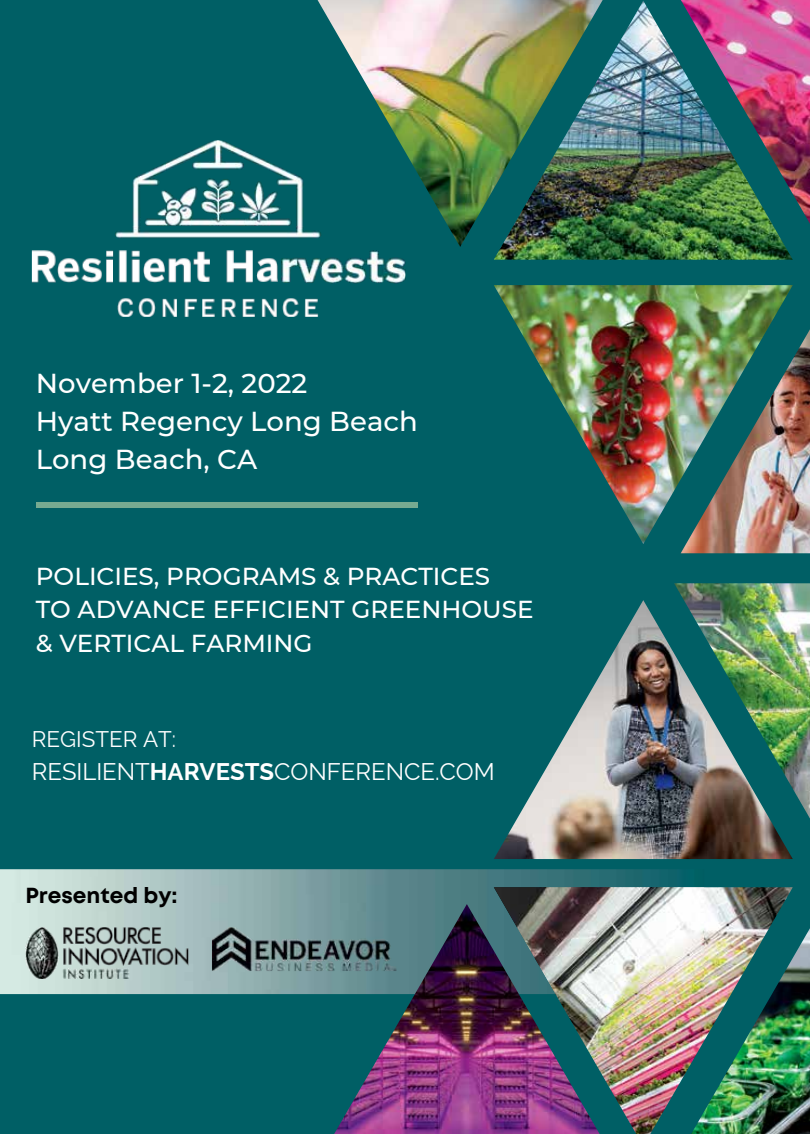
<style>
.page{position:relative;width:810px;height:1134px;background:#005f65}
.page>*{position:absolute;margin:0;border:0;box-sizing:border-box;transform-origin:0 0}
.t1{font:500 27.6px/38.1px "Montserrat";color:#fff}
.t2{font:500 24.6px/33.8px "Montserrat";color:#fff}
.t3{font:23.85px "Raleway";color:#fff}
.t4{font:22.5px "Raleway";color:#fff}
.t5{font:700 21.75px "Mont";color:#000}
.s1{font-weight:700}
</style>
<div class="page">
<img style="left:318px;top:0;width:285px;height:247px">
<img style="left:681px;top:0;width:129px;height:224px">
<img style="left:494px;top:285px;width:299px;height:259px">
<img style="left:674px;top:583px;width:136px;height:236px">
<img style="left:494px;top:1px;width:299px;height:259px">
<img style="left:681px;top:329px;width:129px;height:224px">
<img style="left:494px;top:600px;width:299px;height:259px">
<img style="left:600px;top:887px;width:193px;height:247px">
<img style="left:0;top:869px;width:679px;height:125px">
<img style="left:494px;top:887px;width:210px;height:107px">
<img style="left:334px;top:904px;width:266px;height:230px">
<img style="left:691px;top:928px;width:119px;height:206px">
<div style="left:36px;top:502px;width:382px;height:6px;background:#77aa91"></div>
<img style="left:261px;top:298px;width:16px;height:19px">
<img style="left:184px;top:298px;width:14px;height:19px">
<img style="left:304px;top:298px;width:15px;height:19px">
<img style="left:221px;top:298px;width:15px;height:19px">
<img style="left:242px;top:298px;width:13px;height:19px">
<img style="left:202px;top:298px;width:13px;height:19px">
<img style="left:162px;top:298px;width:15px;height:19px">
<img style="left:117px;top:298px;width:17px;height:19px">
<img style="left:282px;top:298px;width:17px;height:19px">
<img style="left:138px;top:298px;width:18px;height:19px">
<img style="left:57px;top:258px;width:45px;height:25px">
<img style="left:256px;top:258px;width:22px;height:24px">
<img style="left:143px;top:258px;width:22px;height:25px">
<img style="left:168px;top:258px;width:23px;height:25px">
<img style="left:320px;top:255px;width:50px;height:28px">
<img style="left:193px;top:251px;width:17px;height:31px">
<img style="left:106px;top:250px;width:8px;height:33px">
<img style="left:131px;top:250px;width:9px;height:33px">
<img style="left:32px;top:250px;width:24px;height:33px">
<img style="left:226px;top:250px;width:27px;height:33px">
<img style="left:118px;top:250px;width:9px;height:33px">
<img style="left:115px;top:140px;width:206px;height:98px">
<svg style="left:62px;top:968px;width:5px;height:11px"></svg>
<img style="left:67px;top:968px;width:62px;height:11px">
<img style="left:62px;top:946px;width:112px;height:20px">
<img style="left:25px;top:927px;width:34px;height:52px">
<img style="left:62px;top:927px;width:100px;height:18px">
<img style="left:212px;top:927px;width:184px;height:44px">
<p class="t1" style="left:36px;top:366px;width:384px">November 1-2, 2022<br>Hyatt Regency Long Beach<br>Long Beach, CA</p>
<p class="t2" style="left:36px;top:561px;width:499px">POLICIES, PROGRAMS &amp; PRACTICES<br>TO ADVANCE EFFICIENT GREENHOUSE &amp; VERTICAL FARMING</p>
<p class="t4" style="left:32px;top:726px;width:146px">REGISTER AT:</p>
<p class="t3" style="left:32px;top:758px;width:464px">RESILIENT<span class="s1">HARVESTS</span>CONFERENCE.COM</p>
<p class="t5" style="left:25px;top:887px;width:154px">Presented by:</p>
</div>
